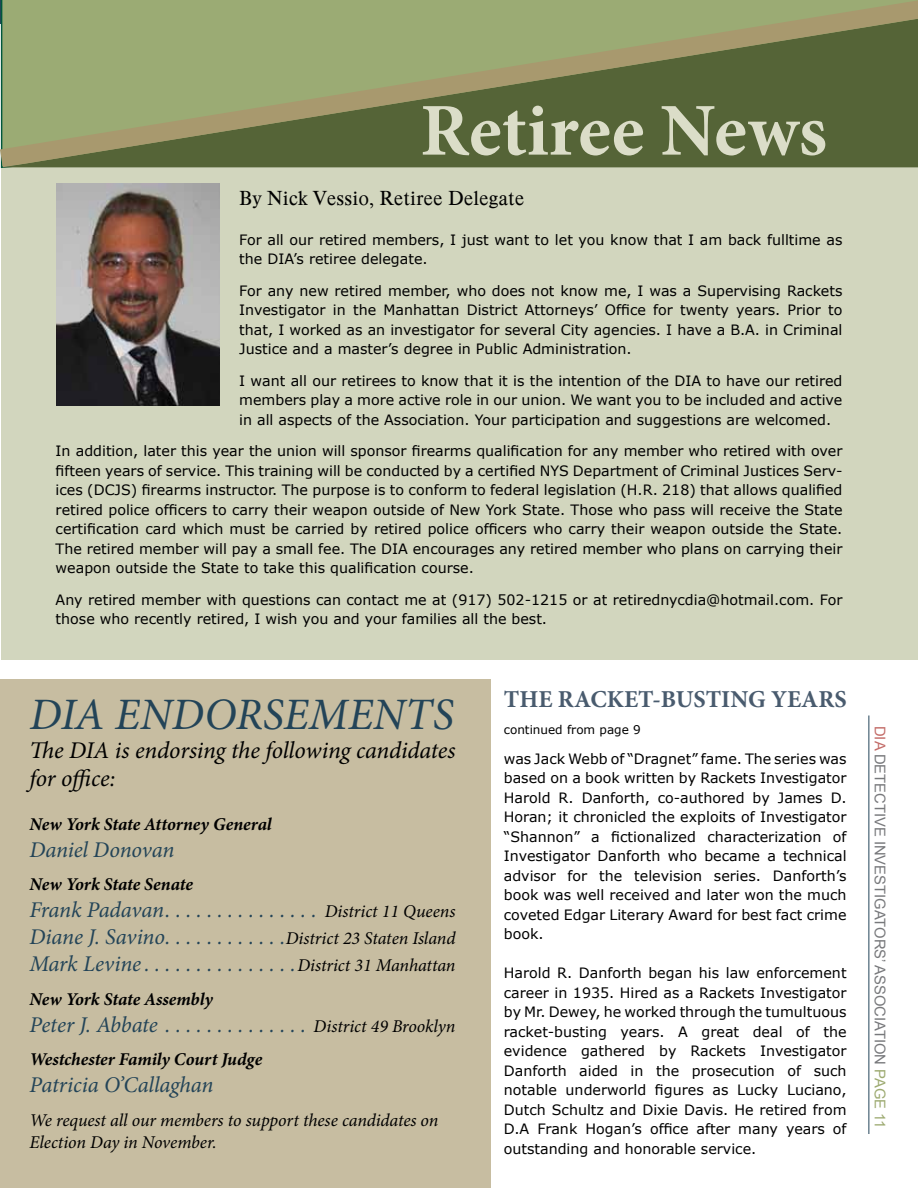
<style>
.page{position:relative;width:918px;height:1188px;background:#fff}
.page>*{position:absolute;margin:0;border:0;box-sizing:border-box;transform-origin:0 0}
.t1{font:700 74.55px "Minion Pro";color:#dbddc8}
.t2{font:italic 45px "Minion Pro";color:#234458}
.t3{font:700 24.3px "Minion Pro";color:#495b6e}
.t4{font:italic 24px/28.8px "Minion Pro";letter-spacing:-.01em;color:#000}
.t5{font:italic 22.5px/27px "Minion Pro";letter-spacing:-.01em;color:#234458;text-align:justify}
.t6{font:300 21px "Timeless T";color:#000}
.t7{font:italic 700 18px "Minion Pro";letter-spacing:-.005em;color:#000}
.t8{font:italic 18px/21.6px "Minion Pro";letter-spacing:-.01em;color:#000}
.t9{font:14.7px "Arial";color:#77787b}
.t10{font:14.25px/19.5px "MS Reference Sans Serif";color:#000;text-align:justify}
.t11{font:12px "MS Reference Sans Serif";color:#000}
.s1{font-size:18px;color:#000}
.s2{color:#c36c68}
.s3{color:#9daa71}
</style>
<div class="page">
<div style="left:0;top:680px;width:490px;height:508px;background:#c7bda1"></div>
<div style="left:2px;top:167px;width:916px;height:493px;background:#d2d6be"></div>
<svg style="left:0;top:0;width:918px;height:179px"></svg>
<img style="left:56px;top:183px;width:163px;height:222px">
<hr style="left:869px;top:716px;width:1px;height:418px;background:#234458">
<h1 class="t1" style="left:420px;top:78px;width:408px">Retiree News</h1>
<h3 class="t6" style="left:239px;top:186px;width:287px">By Nick Vessio, Retiree Delegate</h3>
<p class="t10" style="left:239px;top:229px;width:605px">For all our retired members, I just want to let you know that I am back fulltime as the DIA’s retiree delegate.</p>
<p class="t10" style="left:239px;top:280px;width:605px">For any new retired member, who does not know me, I was a Supervising Rackets Investigator in the Manhattan District Attorneys’ Office for twenty years. Prior to that, I worked as an investigator for several City agencies. I have a B.A. in Criminal Justice and a master’s degree in Public Administration.</p>
<p class="t10" style="left:239px;top:370px;width:605px">I want all our retirees to know that it is the intention of the DIA to have our retired members play a more active role in our union. We want you to be included and active in all aspects of the Association. Your participation and suggestions are welcomed.</p>
<p class="t10" style="left:56px;top:441px;width:788px">In addition, later this year the union will sponsor firearms qualification for any member who retired with over fifteen years of service. This training will be conducted by a certified NYS Department of Criminal Justices Serv&shy;ices (DCJS) firearms instructor. The purpose is to conform to federal legislation (H.R. 218) that allows qualified retired police officers to carry their weapon outside of New York State. Those who pass will receive the State certification card which must be carried by retired police officers who carry their weapon outside the State.<br>The retired member will pay a small fee. The DIA encourages any retired member who plans on carrying their weapon outside the State to take this qualification course.</p>
<p class="t10" style="left:56px;top:589px;width:788px">Any retired member with questions can contact me at (917) 502-1215 or at retirednycdia@hotmail.com. For those who recently retired, I wish you and your families all the best.</p>
<h2 class="t2" style="left:30px;top:684px;width:426px">DIA ENDORSEMENTS</h2>
<h3 class="t4" style="left:30px;top:735px;width:427px">The DIA is endorsing the following candidates for office:</h3>
<p class="t7" style="left:30px;top:811px;width:244px">New York State Attorney General</p>
<h3 class="t5" style="left:30px;top:836px;width:146px">Daniel Donovan</h3>
<p class="t7" style="left:30px;top:872px;width:165px">New York State Senate</p>
<h3 class="t5" style="left:30px;top:896px;width:428px">Frank Padavan . . . . . . . . . . . . . . . <span class="s1">District 11 Queens </span>Diane J. Savino . . . . . . . . . . . <span class="s1">District 23 Staten Island </span>Mark Levine . . . . . . . . . . . . . . <span class="s1">District 31 Manhattan</span></h3>
<p class="t7" style="left:30px;top:986px;width:185px">New York State Assembly</p>
<h3 class="t5" style="left:30px;top:1011px;width:428px">Peter J. Abbate . . . . . . . . . . . . . . <span class="s1">District 49 Brooklyn</span></h3>
<p class="t7" style="left:30px;top:1047px;width:234px">Westchester Family Court Judge</p>
<h3 class="t5" style="left:30px;top:1072px;width:186px">Patricia O’Callaghan</h3>
<p class="t8" style="left:30px;top:1109px;width:410px">We request all our members to support these candidates on<br>Election Day in November.</p>
<h3 class="t3" style="left:504px;top:682px;width:17px">THE</h3>
<h3 class="t3" style="left:558px;top:682px;width:119px">RACKET-BUST</h3>
<h3 class="t3" style="left:721px;top:682px;width:125px">ING YEARS</h3>
<p class="t11" style="left:504px;top:722px;width:138px">continued from page 9</p>
<p class="t10" style="left:504px;top:748px;width:344px">was Jack Webb of “Dragnet” fame. The series was based on a book written by Rackets Investigator Harold R. Danforth, co-authored by James D.<br>Horan; it chronicled the exploits of Investigator “Shannon” a fictionalized characterization of Investigator Danforth who became a technical advisor for the television series. Danforth’s book was well received and later won the much coveted Edgar Literary Award for best fact crime book.</p>
<p class="t10" style="left:504px;top:963px;width:344px">Harold R. Danforth began his law enforcement career in 1935. Hired as a Rackets Investigator by Mr. Dewey, he worked through the tumultuous racket-busting years. A great deal of the evidence gathered by Rackets Investigator Danforth aided in the prosecution of such notable underworld figures as Lucky Luciano, Dutch Schultz and Dixie Davis. He retired from D.A Frank Hogan’s office after many years of outstanding and honorable service.</p>
<p class="t9" style="left:889px;top:726px;width:404px;rotate:90deg"><span class="s2">DIA</span> DETECTIVE INVESTIGATORS’ ASSOCIATION <span class="s3">Page 11</span></p>
</div>
